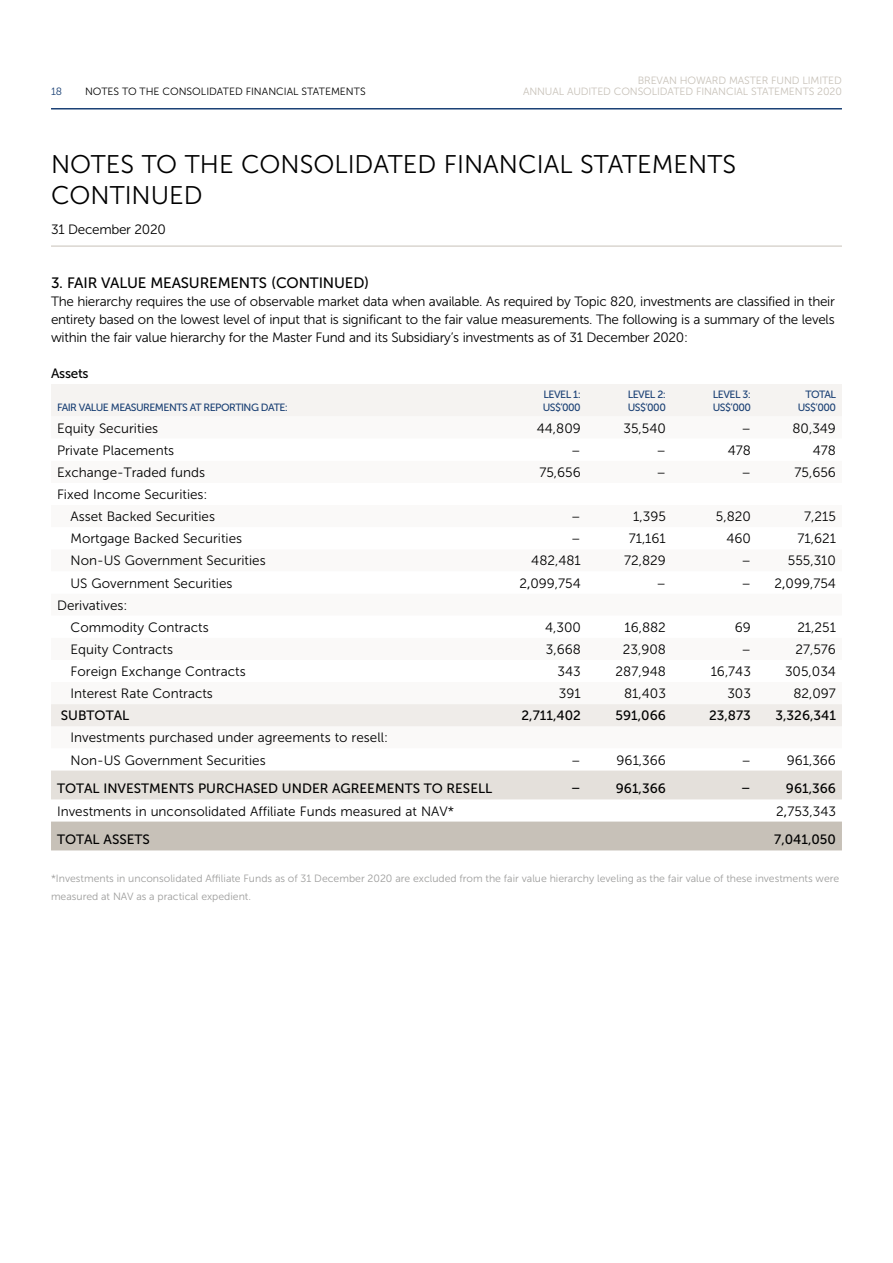
<style>
.page{position:relative;width:893px;height:1263px;background:#fff}
.page>*{position:absolute;margin:0;border:0;box-sizing:border-box;transform-origin:0 0}
.t1{font:25.5px "Museo Sans 300";color:#000}
.t2{font:15px "Museo Sans 500";letter-spacing:-.01em;color:#000}
.t3{font:13.5px/22.2px "Museo Sans 300";color:#000}
.t4{font:13.5px "Museo Sans 500";color:#000}
.t5{font:13.5px "Museo Sans 300";letter-spacing:-.02em;color:#000}
.t6{font:10.5px/18px "Museo Sans 300";color:#9d9d9c}
.t7{font:10.5px/12.6px "Museo Sans 500";letter-spacing:-.05em;color:#1b4175}
.t8{font:10.5px "Museo Sans 300";letter-spacing:-.01em;color:#c7c1b8}
.t9{font:10.5px "Museo Sans 300";color:#000}
.t10{font:10.5px "Museo Sans 300";color:#1b4175}
.s1{font-family:"Museo Sans 500"}
</style>
<div class="page">
<hr style="left:51px;top:108px;width:791px;height:2px;background:#1b4175">
<hr style="left:51px;top:246px;width:791px;height:1px;background:#c7c1b8">
<div style="left:51px;top:384px;width:791px;height:32px;background:#f5f3f1"></div>
<svg style="left:51px;top:726px;width:791px;height:74px"></svg>
<div style="left:51px;top:704px;width:791px;height:22px;background:#efece9"></div>
<div style="left:51px;top:770px;width:791px;height:29px;background:#e4e0db"></div>
<div style="left:51px;top:821px;width:791px;height:29px;background:#c7c1b8"></div>
<p class="t10" style="left:51px;top:86px;width:13px">18</p>
<p class="t8" style="left:638px;top:75px;width:206px">BREVAN HOWARD MASTER FUND LIMITED</p>
<p class="t9" style="left:85px;top:86px;width:16px">Notes</p>
<p class="t9" style="left:122px;top:86px;width:25px">to the</p>
<p class="t9" style="left:162px;top:86px;width:16px">Consolidated</p>
<p class="t9" style="left:246px;top:86px;width:13px">Financial</p>
<p class="t9" style="left:301px;top:86px;width:14px">Statements</p>
<p class="t8" style="left:523px;top:86px;width:320px">ANNUAL AUDITED CONSOLIDATED FINANCIAL STATEMENTS 2020</p>
<h1 class="t1" style="left:51px;top:151px;width:36px">Notes</h1>
<h1 class="t1" style="left:142px;top:151px;width:60px">to the</h1>
<h1 class="t1" style="left:241px;top:151px;width:36px">Consolidated</h1>
<h1 class="t1" style="left:444px;top:151px;width:29px">Financial</h1>
<h1 class="t1" style="left:580px;top:151px;width:31px">Statements</h1>
<h1 class="t1" style="left:51px;top:181px;width:153px">CONTINUED</h1>
<p class="t5" style="left:51px;top:222px;width:116px">31 December 2020</p>
<p class="t2" style="left:51px;top:275px;width:320px">3. FAIR VALUE MEASUREMENTS (CONTINUED)</p>
<p class="t3" style="left:51px;top:292px;width:785px;line-height:18px;text-align:justify">The hierarchy requires the use of observable market data when available. As required by Topic 820, investments are classified in their entirety based on the lowest level of input that is significant to the fair value measurements. The following is a summary of the levels within the fair value hierarchy for the Master Fund and its Subsidiary’s investments as of 31 December 2020:</p>
<p class="t4" style="left:51px;top:366px;width:39px">Assets</p>
<p class="t7" style="left:57px;top:401px;width:232px">FAIR VALUE MEASUREMENTS AT REPORTING DATE:</p>
<p class="t7" style="left:543px;top:388px;width:40px">LEVEL 1:<br>US$’000</p>
<p class="t7" style="left:628px;top:388px;width:40px">LEVEL 2:<br>US$’000</p>
<p class="t7" style="left:713px;top:388px;width:40px">LEVEL 3:<br>US$’000</p>
<p class="t7" style="left:798px;top:388px;width:40px;text-align:right">TOTAL<br>US$’000</p>
<p class="t3" style="left:57px;top:417px;width:103px">Equity Securities</p>
<p class="t3" style="left:537px;top:417px;width:45px">44,809</p>
<p class="t3" style="left:623px;top:417px;width:44px">35,540</p>
<p class="t3" style="left:741px;top:417px;width:11px">–</p>
<p class="t3" style="left:792px;top:417px;width:45px">80,349</p>
<p class="t3" style="left:57px;top:439px;width:119px">Private Placements</p>
<p class="t3" style="left:571px;top:439px;width:11px">–</p>
<p class="t3" style="left:656px;top:439px;width:11px">–</p>
<p class="t3" style="left:728px;top:439px;width:25px">478</p>
<p class="t3" style="left:813px;top:439px;width:25px">478</p>
<p class="t3" style="left:57px;top:461px;width:150px">Exchange-Traded funds</p>
<p class="t3" style="left:539px;top:461px;width:43px">75,656</p>
<p class="t3" style="left:656px;top:461px;width:11px">–</p>
<p class="t3" style="left:741px;top:461px;width:11px">–</p>
<p class="t3" style="left:794px;top:461px;width:43px">75,656</p>
<p class="t3" style="left:71px;top:483px;width:146px;text-indent:-14px">Fixed Income Securities:<br>Asset Backed Securities</p>
<p class="t3" style="left:571px;top:505px;width:11px">–</p>
<p class="t3" style="left:633px;top:505px;width:34px">1,395</p>
<p class="t3" style="left:716px;top:505px;width:37px">5,820</p>
<p class="t3" style="left:804px;top:505px;width:33px">7,215</p>
<p class="t3" style="left:71px;top:528px;width:173px">Mortgage Backed Securities</p>
<p class="t3" style="left:571px;top:528px;width:11px">–</p>
<p class="t3" style="left:629px;top:528px;width:39px">71,161</p>
<p class="t3" style="left:726px;top:528px;width:26px">460</p>
<p class="t3" style="left:797px;top:528px;width:40px">71,621</p>
<p class="t3" style="left:71px;top:550px;width:197px">Non-US Government Securities</p>
<p class="t3" style="left:531px;top:550px;width:51px">482,481</p>
<p class="t3" style="left:624px;top:550px;width:43px">72,829</p>
<p class="t3" style="left:741px;top:550px;width:11px">–</p>
<p class="t3" style="left:788px;top:550px;width:50px">555,310</p>
<p class="t3" style="left:71px;top:572px;width:163px">US Government Securities</p>
<p class="t3" style="left:519px;top:572px;width:63px">2<span class="s1">,</span>099,754</p>
<p class="t3" style="left:656px;top:572px;width:11px">–</p>
<p class="t3" style="left:741px;top:572px;width:96px">– 2<span class="s1">,</span>099,754</p>
<p class="t3" style="left:71px;top:594px;width:140px;text-indent:-14px">Derivatives:<br>Commodity Contracts</p>
<p class="t3" style="left:545px;top:616px;width:37px">4,300</p>
<p class="t3" style="left:624px;top:616px;width:43px">16,882</p>
<p class="t3" style="left:735px;top:616px;width:18px">69</p>
<p class="t3" style="left:797px;top:616px;width:40px">21,251</p>
<p class="t3" style="left:71px;top:638px;width:104px">Equity Contracts</p>
<p class="t3" style="left:546px;top:638px;width:37px">3,668</p>
<p class="t3" style="left:623px;top:638px;width:45px">23,908</p>
<p class="t3" style="left:741px;top:638px;width:11px">–</p>
<p class="t3" style="left:795px;top:638px;width:42px">27,576</p>
<p class="t3" style="left:71px;top:660px;width:177px">Foreign Exchange Contracts</p>
<p class="t3" style="left:558px;top:660px;width:25px">343</p>
<p class="t3" style="left:616px;top:660px;width:52px">287,948</p>
<p class="t3" style="left:711px;top:660px;width:42px">16,743</p>
<p class="t3" style="left:785px;top:660px;width:52px">305,034</p>
<p class="t3" style="left:71px;top:682px;width:144px">Interest Rate Contracts</p>
<p class="t3" style="left:559px;top:682px;width:23px">391</p>
<p class="t3" style="left:624px;top:682px;width:43px">81,403</p>
<p class="t3" style="left:727px;top:682px;width:25px">303</p>
<p class="t3" style="left:793px;top:682px;width:44px">82,097</p>
<p class="t4" style="left:61px;top:708px;width:70px">SUBTOTAL</p>
<p class="t4" style="left:522px;top:708px;width:61px">2,711,402</p>
<p class="t4" style="left:616px;top:708px;width:52px">591,066</p>
<p class="t4" style="left:709px;top:708px;width:43px">23,873</p>
<p class="t4" style="left:775px;top:708px;width:62px">3,326,341</p>
<p class="t3" style="left:71px;top:727px;width:319px">Investments purchased under agreements to resell:<br>Non-US Government Securities</p>
<p class="t3" style="left:571px;top:749px;width:11px">–</p>
<p class="t3" style="left:617px;top:749px;width:51px">961,366</p>
<p class="t3" style="left:741px;top:749px;width:11px">–</p>
<p class="t3" style="left:787px;top:749px;width:51px">961,366</p>
<p class="t4" style="left:57px;top:781px;width:437px">TOTAL INVESTMENTS PURCHASED UNDER AGREEMENTS TO RESELL</p>
<p class="t4" style="left:571px;top:781px;width:12px">–</p>
<p class="t4" style="left:616px;top:781px;width:52px">961,366</p>
<p class="t4" style="left:741px;top:781px;width:12px">–</p>
<p class="t4" style="left:786px;top:781px;width:52px">961,366</p>
<p class="t3" style="left:57px;top:800px;width:399px">Investments in unconsolidated Affiliate Funds measured at NAV*</p>
<p class="t3" style="left:776px;top:800px;width:61px">2<span class="s1">,</span>753,343</p>
<p class="t4" style="left:57px;top:832px;width:94px">TOTAL ASSETS</p>
<p class="t4" style="left:774px;top:832px;width:63px">7,041,050</p>
<p class="t6" style="left:51px;top:869px;width:790px">*Investments in unconsolidated Affiliate Funds as of 31 December 2020 are excluded from the fair value hierarchy leveling as the fair value of these investments were measured at NAV as a practical expedient.</p>
</div>
